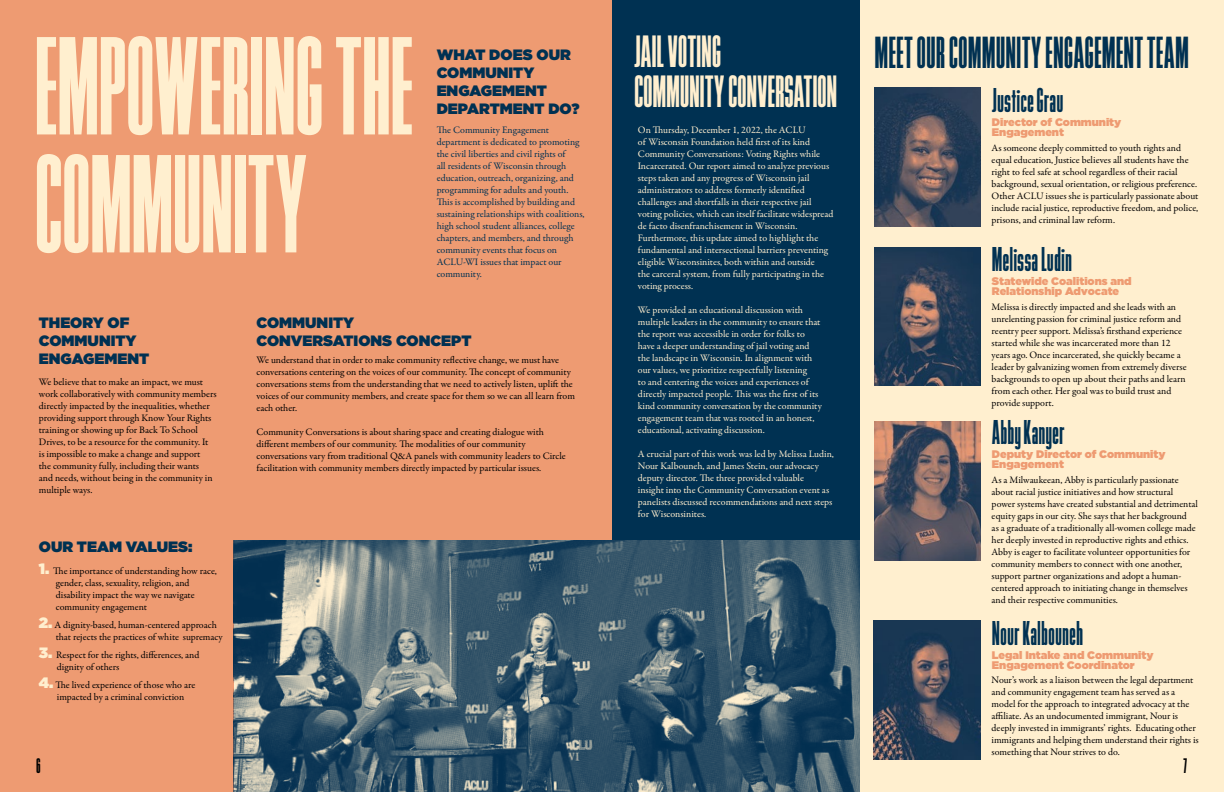
<style>
.page{position:relative;width:1224px;height:792px;background:#ffefcf}
.page>*{position:absolute;margin:0;border:0;box-sizing:border-box;transform-origin:0 0}
.t1{font:146px/118px "Bee Four";letter-spacing:-.01em;color:#ffefcf}
.t2{font:47.3px/39.4px "Bee Four";letter-spacing:-.005em;color:#ffefcf}
.t3{font:47px "Bee Four";color:#003152}
.t4{font:36px "Bee Four";color:#003152}
.t5{font:22px "Bee Four";color:#000}
.t6{font:900 15px/18px "Gotham";color:#003152}
.t7{font:900 11px/10px "Gotham";color:#ee9b72}
.t8{font:10px/12px "Garamond Premr Pro";color:#000}
.t9{font:10px/12px "Garamond Premr Pro";color:#ffefcf}
.t10{font:10px/12px "Garamond Premr Pro";color:#003152}
.s1{font-family:"Gotham";font-weight:900;font-size:15px;color:#ffefcf}
</style>
<div class="page">
<div style="left:0;top:0;width:612px;height:792px;background:#ee9b72"></div>
<div style="left:612px;top:0;width:248px;height:540px;background:#003152"></div>
<img style="left:234px;top:540px;width:626px;height:252px">
<img style="left:874px;top:422px;width:107px;height:138px">
<img style="left:874px;top:247px;width:107px;height:139px">
<img style="left:874px;top:88px;width:107px;height:138px">
<img style="left:874px;top:620px;width:107px;height:139px">
<h2 class="t2" style="left:634px;top:33px;width:205px">JAIL VOTING<br>COMMUNITY CONVERSATION</h2>
<h1 class="t1" style="left:34px;top:30px;width:381px">EMPOWERING THE<br>COMMUNITY</h1>
<h3 class="t3" style="left:874px;top:27px;width:316px">MEET OUR COMMUNITY ENGAGEMENT TEAM</h3>
<h3 class="t6" style="left:437px;top:46px;width:144px">WHAT DOES OUR<br>COMMUNITY<br>ENGAGEMENT<br>DEPARTMENT DO?</h3>
<p class="t10" style="left:437px;top:124px;width:150px">The Community Engagement department is dedicated to promoting the civil liberties and civil rights of<br>all residents of Wisconsin through education, outreach, organizing, and programming for adults and youth.<br>This is accomplished by building and sustaining relationships with coalitions, high school student alliances, college chapters, and members, and through community events that focus on ACLU-WI issues that impact our community.</p>
<h3 class="t4" style="left:992px;top:80px;width:73px">Justice Grau</h3>
<p class="t7" style="left:992px;top:117px;width:131px">Director of Community<br>Engagement</p>
<p class="t9" style="left:638px;top:124px;width:197px">On Thursday, December 1, 2022, the ACLU<br>of Wisconsin Foundation held first of its kind Community Conversations: Voting Rights while Incarcerated. Our report aimed to analyze previous steps taken and any progress of Wisconsin jail administrators to address formerly identified challenges and shortfalls in their respective jail voting policies, which can itself facilitate widespread de facto disenfranchisement in Wisconsin.<br>Furthermore, this update aimed to highlight the fundamental and intersectional barriers preventing eligible Wisconsinites, both within and outside<br>the carceral system, from fully participating in the voting process.</p>
<p class="t9" style="left:638px;top:304px;width:185px">We provided an educational discussion with multiple leaders in the community to ensure that the report was accessible in order for folks to have a deeper understanding of jail voting and the landscape in Wisconsin. In alignment with our values, we prioritize respectfully listening<br>to and centering the voices and experiences of directly impacted people. This was the first of its kind community conversation by the community engagement team that was rooted in an honest, educational, activating discussion.</p>
<p class="t9" style="left:638px;top:448px;width:198px">A crucial part of this work was led by Melissa Ludin, Nour Kalbouneh, and James Stein, our advocacy deputy director. The three provided valuable<br>insight into the Community Conversation event as panelists discussed recommendations and next steps for Wisconsinites.</p>
<p class="t8" style="left:992px;top:142px;width:208px">As someone deeply committed to youth rights and equal education, Justice believes all students have the right to feel safe at school regardless of their racial background, sexual orientation, or religious preference.<br>Other ACLU issues she is particularly passionate about include racial justice, reproductive freedom, and police, prisons, and criminal law reform.</p>
<h3 class="t4" style="left:992px;top:240px;width:82px">Melissa Ludin</h3>
<p class="t7" style="left:992px;top:276px;width:141px">Statewide Coalitions and<br>Relationship Advocate</p>
<p class="t8" style="left:992px;top:301px;width:196px">Melissa is directly impacted and she leads with an unrelenting passion for criminal justice reform and reentry peer support. Melissa’s firsthand experience started while she was incarcerated more than 12 years ago. Once incarcerated, she quickly became a leader by galvanizing women from extremely diverse backgrounds to open up about their paths and learn from each other. Her goal was to build trust and provide support.</p>
<h3 class="t6" style="left:39px;top:314px;width:112px">THEORY OF<br>COMMUNITY<br>ENGAGEMENT</h3>
<h3 class="t6" style="left:256px;top:314px;width:217px">COMMUNITY<br>CONVERSATIONS CONCEPT</h3>
<p class="t8" style="left:256px;top:354px;width:320px">We understand that in order to make community reflective change, we must have conversations centering on the voices of our community. The concept of community conversations stems from the understanding that we need to actively listen, uplift the voices of our community members, and create space for them so we can all learn from each other.</p>
<p class="t8" style="left:256px;top:426px;width:311px">Community Conversations is about sharing space and creating dialogue with different members of our community. The modalities of our community conversations vary from traditional Q&amp;A panels with community leaders to Circle facilitation with community members directly impacted by particular issues.</p>
<p class="t8" style="left:39px;top:376px;width:179px">We believe that to make an impact, we must work collaboratively with community members directly impacted by the inequalities, whether providing support through Know Your Rights training or showing up for Back To School Drives, to be a resource for the community. It<br>is impossible to make a change and support<br>the community fully, including their wants<br>and needs, without being in the community in multiple ways.</p>
<h3 class="t4" style="left:992px;top:413px;width:74px">Abby Kanyer</h3>
<p class="t7" style="left:992px;top:449px;width:175px">Deputy Director of Community<br>Engagement</p>
<p class="t8" style="left:992px;top:474px;width:208px">As a Milwaukeean, Abby is particularly passionate about racial justice initiatives and how structural power systems have created substantial and detrimental equity gaps in our city. She says that her background<br>as a graduate of a traditionally all-women college made her deeply invested in reproductive rights and ethics.<br>Abby is eager to facilitate volunteer opportunities for community members to connect with one another, support partner organizations and adopt a human&shy;centered approach to initiating change in themselves and their respective communities.</p>
<h3 class="t6" style="left:39px;top:538px;width:155px">OUR TEAM VALUES:</h3>
<p class="t8" style="left:56px;top:565px;width:163px;text-indent:-17px"><span class="s1">1.</span> The importance of understanding how race, gender, class, sexuality, religion, and disability impact the way we navigate community engagement</p>
<p class="t8" style="left:56px;top:619px;width:168px;text-indent:-17px"><span class="s1">2.</span> A dignity-based, human-centered approach that rejects the practices of white supremacy</p>
<p class="t8" style="left:57px;top:649px;width:144px;text-indent:-18px"><span class="s1">3.</span> Respect for the rights, differences, and dignity of others</p>
<p class="t8" style="left:57px;top:679px;width:140px;text-indent:-18px"><span class="s1">4.</span> The lived experience of those who are impacted by a criminal conviction</p>
<h3 class="t4" style="left:992px;top:613px;width:93px">Nour Kalbouneh</h3>
<p class="t7" style="left:992px;top:649px;width:163px">Legal Intake and Community<br>Engagement Coordinator</p>
<p class="t8" style="left:992px;top:674px;width:209px">Nour’s work as a liaison between the legal department and community engagement team has served as a model for the approach to integrated advocacy at the affiliate. As an undocumented immigrant, Nour is deeply invested in immigrants’ rights. Educating other immigrants and helping them understand their rights is something that Nour strives to do.</p>
<h3 class="t5" style="left:36px;top:754px;width:6px">6</h3>
<h3 class="t5" style="left:1183px;top:754px;width:7px">7</h3>
</div>
